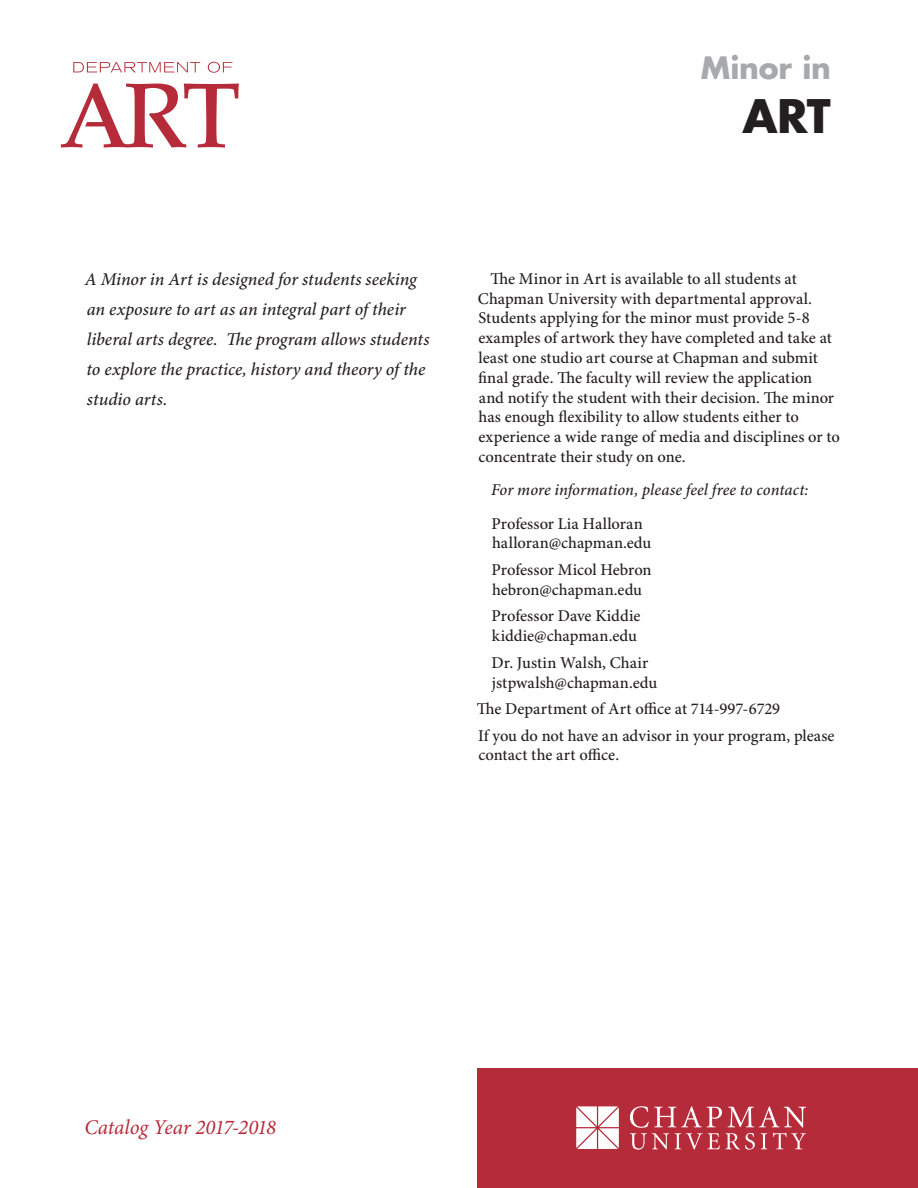
<style>
.page{position:relative;width:918px;height:1188px;background:#fff}
.page>*{position:absolute;margin:0;border:0;box-sizing:border-box;transform-origin:0 0}
.t1{font:700 45px "Futura Std";color:#231f20}
.t2{font:700 30px "Futura Std";letter-spacing:-.01em;color:#a8a9ad}
.t3{font:italic 21px "Minion Pro";letter-spacing:-.005em;color:#b62b39}
.Major_intro{font:italic 500 18px/30px "Minion Pro";color:#231f20}
.major_body{font:500 16.5px/19.8px "Minion Pro";color:#231f20}
.major_body-2{font:italic 500 16.5px "Minion Pro";color:#231f20}
</style>
<div class="page">
<svg style="left:73px;top:62px;width:127px;height:10px"></svg>
<svg style="left:208px;top:62px;width:24px;height:11px"></svg>
<svg style="left:61px;top:84px;width:178px;height:64px"></svg>
<div style="left:477px;top:1069px;width:441px;height:119px;background:#b62b39"></div>
<svg style="left:630px;top:1106px;width:176px;height:44px"></svg>
<svg style="left:576px;top:1106px;width:43px;height:43px;background:#f3dee0"></svg>
<p class="t2" style="left:701px;top:48px;width:132px">Minor in</p>
<p class="t1" style="left:742px;top:86px;width:90px">ART</p>
<p class="Major_intro" style="left:85px;top:265px;width:346px">A Minor in Art is designed for students seeking an exposure to art as an integral part of their liberal arts degree. The program allows students to explore the practice, history and theory of the studio arts.</p>
<p class="major_body" style="left:478px;top:269px;width:364px;text-indent:12px">The Minor in Art is available to all students at Chapman University with departmental approval.<br>Students applying for the minor must provide 5-8 examples of artwork they have completed and take at least one studio art course at Chapman and submit final grade. The faculty will review the application and notify the student with their decision. The minor has enough flexibility to allow students either to experience a wide range of media and disciplines or to concentrate their study on one.</p>
<p class="major_body-2" style="left:491px;top:480px;width:319px">For more information, please feel free to contact:</p>
<p class="major_body" style="left:492px;top:514px;width:161px">Professor Lia Halloran halloran@chapman.edu</p>
<p class="major_body" style="left:492px;top:561px;width:162px">Professor Micol Hebron hebron@chapman.edu</p>
<p class="major_body" style="left:492px;top:607px;width:151px">Professor Dave Kiddie kiddie@chapman.edu</p>
<p class="major_body" style="left:492px;top:653px;width:167px">Dr. Justin Walsh, Chair jstpwalsh@chapman.edu</p>
<p class="major_body" style="left:477px;top:700px;width:305px">The Department of Art office at 714-997-6729</p>
<p class="major_body" style="left:478px;top:726px;width:358px">If you do not have an advisor in your program, please contact the art office.</p>
<p class="t3" style="left:84px;top:1114px;width:193px">Catalog Year 2017-2018</p>
</div>
